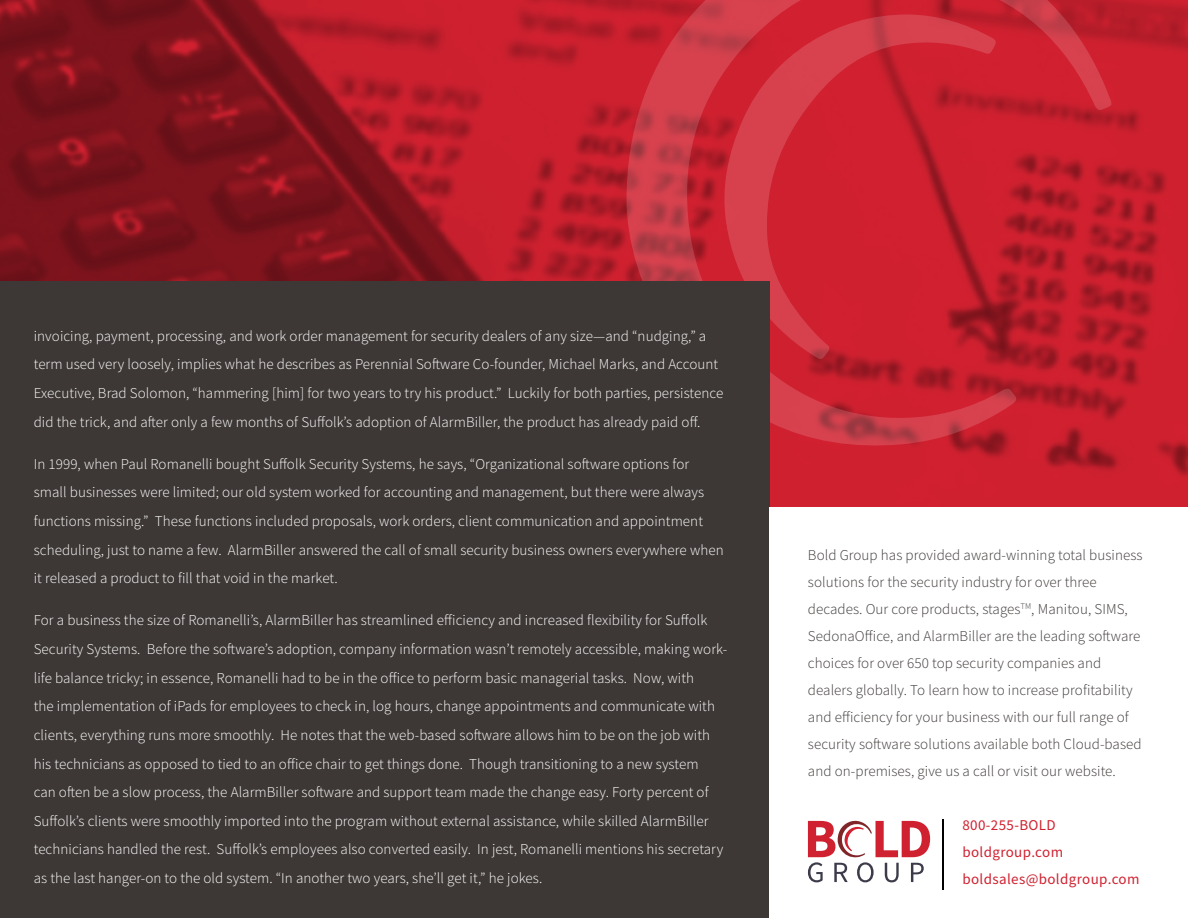
<style>
.page{position:relative;width:1188px;height:918px;background:#fff}
.page>*{position:absolute;margin:0;border:0;box-sizing:border-box;transform-origin:0 0}
.t1{font:300 15px/28.7px "Source Sans Pro";letter-spacing:.005em;color:#fff}
.t2{font:300 15px/27px "Source Sans Pro";letter-spacing:.005em;color:#3d3836}
.t3{font:15px/27px "Source Sans Pro";letter-spacing:.025em;color:#cf2130}
</style>
<div class="page">
<img style="left:0;top:0;width:1188px;height:507px">
<svg style="left:627px;top:0;width:486px;height:447px;background:#c32734"></svg>
<svg style="left:721px;top:14px;width:276px;height:347px;background:#cd2634"></svg>
<div style="left:0;top:282px;width:770px;height:636px;background:#3d3836"></div>
<hr style="left:943px;top:819px;width:1px;height:71px;background:#000">
<svg style="left:808px;top:820px;width:122px;height:62px"></svg>
<p class="t1" style="left:34px;top:321px;width:691px">invoicing, payment, processing, and work order management for security dealers of any size—and “nudging,” a term used very loosely, implies what he describes as Perennial Software Co-founder, Michael Marks, and Account Executive, Brad Solomon, “hammering [him] for two years to try his product.” Luckily for both parties, persistence did the trick, and after only a few months of Suffolk’s adoption of AlarmBiller, the product has already paid off.</p>
<p class="t1" style="left:34px;top:449px;width:691px">In 1999, when Paul Romanelli bought Suffolk Security Systems, he says, “Organizational software options for small businesses were limited; our old system worked for accounting and management, but there were always functions missing.” These functions included proposals, work orders, client communication and appointment scheduling, just to name a few. AlarmBiller answered the call of small security business owners everywhere when it released a product to fill that void in the market.</p>
<p class="t1" style="left:34px;top:606px;width:695px">For a business the size of Romanelli’s, AlarmBiller has streamlined efficiency and increased flexibility for Suffolk Security Systems. Before the software’s adoption, company information wasn’t remotely accessible, making work&shy;life balance tricky; in essence, Romanelli had to be in the office to perform basic managerial tasks. Now, with<br>the implementation of iPads for employees to check in, log hours, change appointments and communicate with clients, everything runs more smoothly. He notes that the web-based software allows him to be on the job with his technicians as opposed to tied to an office chair to get things done. Though transitioning to a new system<br>can often be a slow process, the AlarmBiller software and support team made the change easy. Forty percent of Suffolk’s clients were smoothly imported into the program without external assistance, while skilled AlarmBiller technicians handled the rest. Suffolk’s employees also converted easily. In jest, Romanelli mentions his secretary as the last hanger-on to the old system. “In another two years, she’ll get it,” he jokes.</p>
<p class="t2" style="left:808px;top:541px;width:336px">Bold Group has provided award-winning total business solutions for the security industry for over three decades. Our core products, stages<sup>TM</sup>, Manitou, SIMS, SedonaOffice, and AlarmBiller are the leading software choices for over 650 top security companies and dealers globally. To learn how to increase profitability and efficiency for your business with our full range of security software solutions available both Cloud-based and on-premises, give us a call or visit our website.</p>
<p class="t3" style="left:962px;top:812px;width:179px">800-255-BOLD boldgroup.com boldsales@boldgroup.com</p>
</div>
